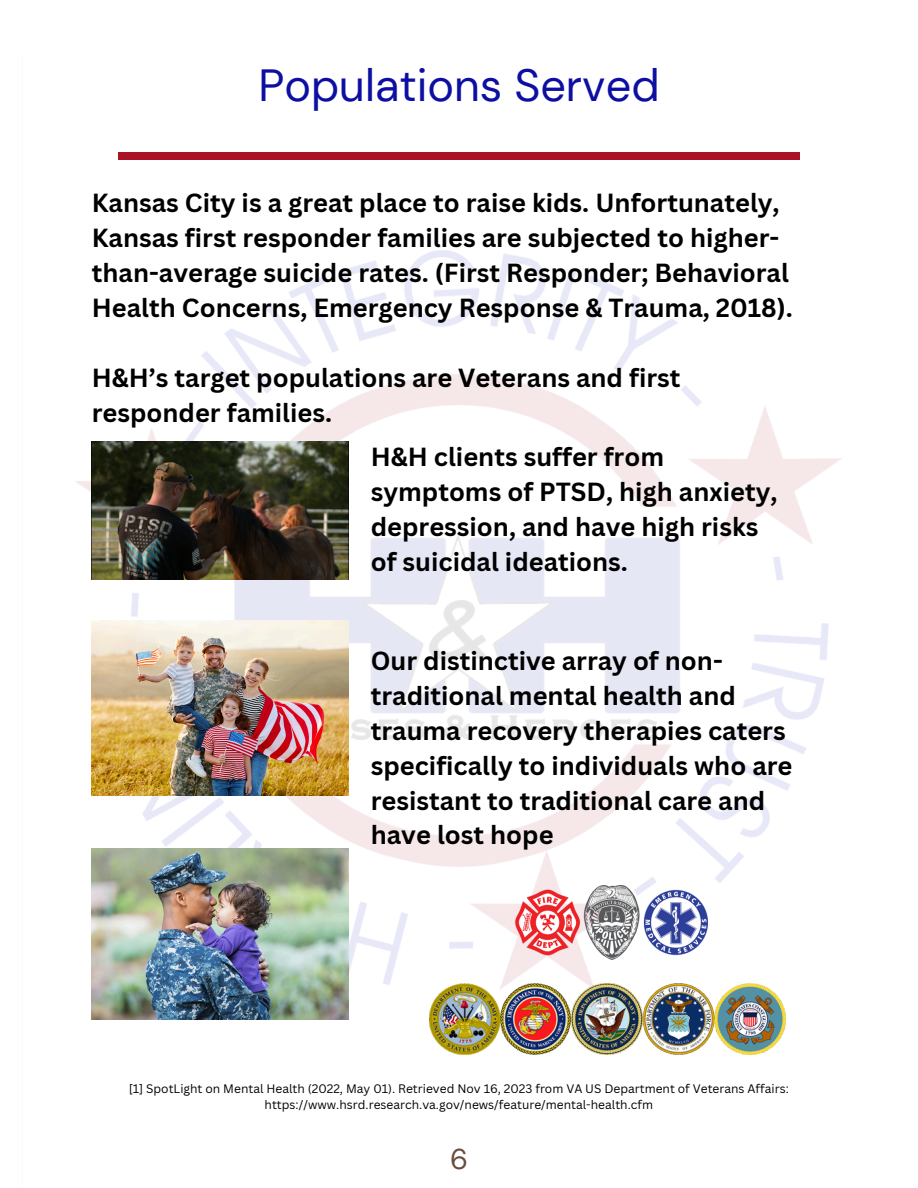
<style>
.page{position:relative;width:918px;height:1188px;background:#fff}
.page>*{position:absolute;margin:0;border:0;box-sizing:border-box;transform-origin:0 0}
.t1{font:45px "DM Sans";color:#0d0fa2}
.t2{font:28.5px "DM Sans";color:#6a4c3c}
.t3{font:700 25.5px/34.8px "Canva Sans";color:#000}
.t4{font:12px/16px "Canva Sans";color:#000;text-align:center}
</style>
<div class="page">
<img style="left:75px;top:152px;width:767px;height:903px">
<div style="left:118px;top:153px;width:682px;height:7px;background:#aa1326"></div>
<img style="left:92px;top:441px;width:256px;height:139px">
<img style="left:92px;top:620px;width:256px;height:176px">
<img style="left:92px;top:848px;width:256px;height:171px">
<img style="left:429px;top:983px;width:357px;height:71px">
<img style="left:508px;top:885px;width:199px;height:75px">
<p class="t1" style="left:258px;top:56px;width:403px">Populations Served</p>
<p class="t3" style="left:92px;top:185px;width:703px">Kansas City is a great place to raise kids. Unfortunately, Kansas first responder families are subjected to higher&shy;than-average suicide rates. (First Responder; Behavioral Health Concerns, Emergency Response &amp; Trauma, 2018).</p>
<p class="t3" style="left:92px;top:359px;width:590px">H&amp;H’s target populations are Veterans and first responder families.</p>
<h2 class="t3" style="left:371px;top:439px;width:408px">H&amp;H clients suffer from symptoms of PTSD, high anxiety, depression, and have high risks of suicidal ideations.</h2>
<h1 class="t3" style="left:371px;top:643px;width:423px">Our distinctive array of non&shy;traditional mental health and trauma recovery therapies caters specifically to individuals who are resistant to traditional care and have lost hope</h1>
<p class="t4" style="left:129px;top:1080px;width:662px">[1] SpotLight on Mental Health (2022, May 01). Retrieved Nov 16, 2023 from VA US Department of Veterans Affairs: https://www.hsrd.research.va.gov/news/feature/mental-health.cfm</p>
<h2 class="t2" style="left:450px;top:1141px;width:19px">6</h2>
</div>
